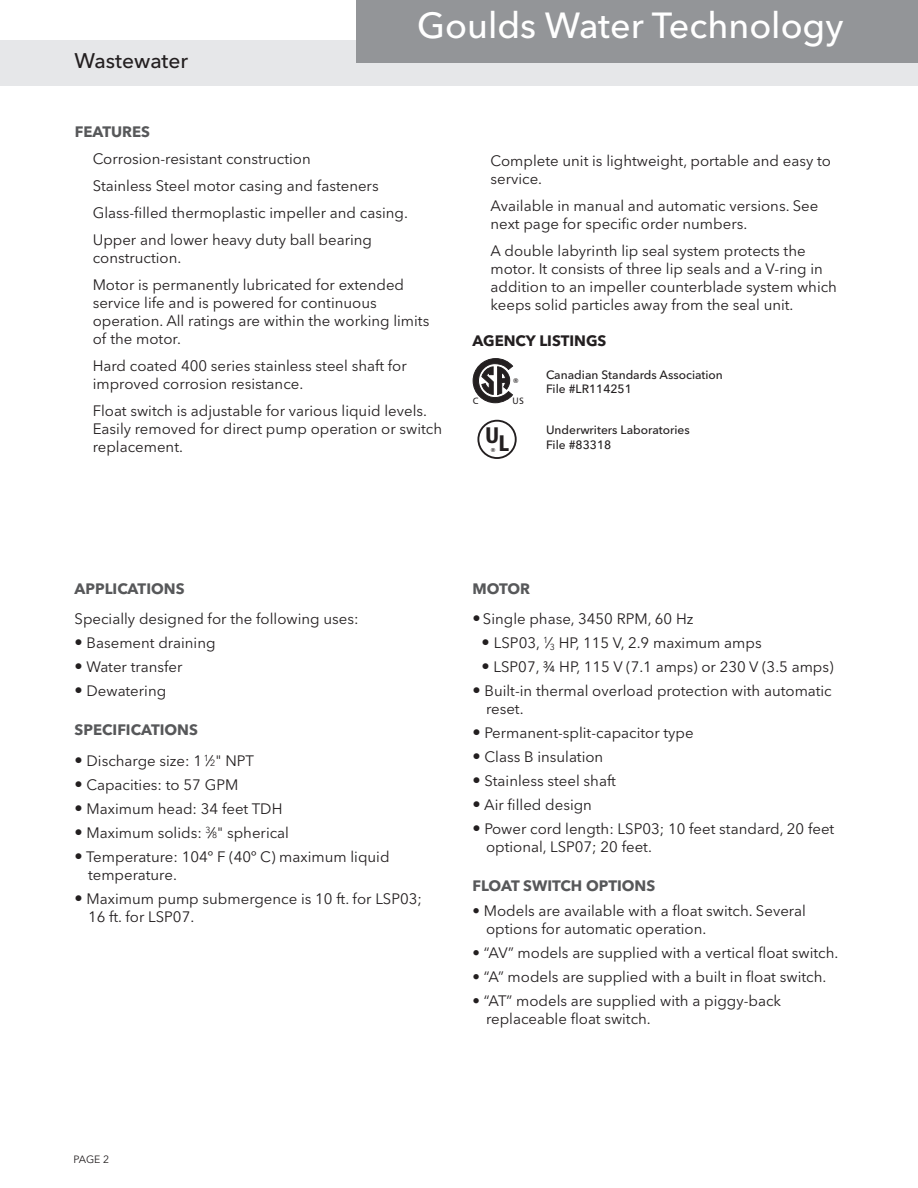
<style>
.page{position:relative;width:918px;height:1188px;background:#fff}
.page>*{position:absolute;margin:0;border:0;box-sizing:border-box;transform-origin:0 0}
.t1{font:500 36px "Avenir Next LT Pro";color:#fff}
.t2{font:22.65px "Humanist 777 BT Black Condensed B";color:#231f20}
.t3{font:500 21px "Avenir Next LT Pro";color:#231f20}
.t4{font:15px/18px "Avenir Next LT Pro";color:#231f20}
.t5{font:700 15px "Avenir Next LT Pro";color:#57585a}
.t6{font:700 15px "Avenir Next LT Pro";color:#231f20}
.t7{font:500 12px "Avenir Next LT Pro";color:#231f20}
.t8{font:10.5px "Avenir Next LT Pro";color:#231f20}
.t9{font:9.3px "Humanist 777 BT Roman B";color:#231f20}
.t10{font:6.6px "Humanist 777 BT Bold B";color:#231f20}
.t11{font:5.7px "Humanist 777 BT Bold B";color:#231f20}
.s1{font-size:16.5px}
.s2{font-size:9px}
.s3{font-size:8.7px}
</style>
<div class="page">
<div style="left:0;top:40px;width:918px;height:46px;background:#e6e7e9"></div>
<div style="left:356px;top:0;width:562px;height:63px;background:#939598"></div>
<div style="left:477px;top:420px;width:40px;height:39px;border:2px solid #231f20;border-radius:50%"></div>
<svg style="left:473px;top:358px;width:40px;height:45px"></svg>
<p class="t3" style="left:74px;top:48px;width:115px">Wastewater</p>
<p class="t1" style="left:417px;top:3px;width:428px">Goulds Water Technology</p>
<p class="t5" style="left:75px;top:123px;width:77px">FEATURES</p>
<p class="t4" style="left:93px;top:150px;width:220px">Corrosion-resistant construction</p>
<p class="t4" style="left:93px;top:177px;width:288px">Stainless Steel motor casing and fasteners</p>
<p class="t4" style="left:93px;top:204px;width:317px">Glass-filled thermoplastic impeller and casing.</p>
<p class="t4" style="left:93px;top:231px;width:281px">Upper and lower heavy duty ball bearing construction.</p>
<p class="t4" style="left:93px;top:276px;width:338px">Motor is permanently lubricated for extended service life and is powered for continuous operation. All ratings are within the working limits of the motor.</p>
<p class="t4" style="left:93px;top:357px;width:316px">Hard coated 400 series stainless steel shaft for improved corrosion resistance.</p>
<p class="t4" style="left:93px;top:402px;width:351px">Float switch is adjustable for various liquid levels.<br>Easily removed for direct pump operation or switch replacement.</p>
<p class="t4" style="left:490px;top:152px;width:342px">Complete unit is lightweight, portable and easy to service.</p>
<p class="t4" style="left:490px;top:197px;width:329px">Available in manual and automatic versions. See next page for specific order numbers.</p>
<p class="t4" style="left:490px;top:242px;width:348px">A double labyrinth lip seal system protects the motor. It consists of three lip seals and a V-ring in addition to an impeller counterblade system which keeps solid particles away from the seal unit.</p>
<p class="t6" style="left:472px;top:332px;width:135px">AGENCY LISTINGS</p>
<p class="t10" style="left:513px;top:376px;width:7px">®</p>
<p class="t9" style="left:473px;top:395px;width:7px">C</p>
<p class="t9" style="left:513px;top:395px;width:13px">US</p>
<p class="t2" style="left:485px;top:421px;width:16px">U</p>
<p class="t11" style="left:491px;top:446px;width:6px">®</p>
<p class="t2" style="left:498px;top:428px;width:12px">L</p>
<p class="t7" style="left:546px;top:368px;width:178px">Canadian Standards Association</p>
<p class="t7" style="left:546px;top:382px;width:87px">File #LR114251</p>
<p class="t7" style="left:546px;top:423px;width:145px">Underwriters Laboratories</p>
<p class="t7" style="left:546px;top:437px;width:67px">File #83318</p>
<p class="t5" style="left:75px;top:579px;width:112px">APPLICATIONS</p>
<p class="t4" style="left:75px;top:610px;width:285px">Specially designed for the following uses:</p>
<p class="t4" style="left:75px;top:634px;width:143px"><span class="s1">•</span> Basement draining</p>
<p class="t4" style="left:75px;top:658px;width:109px"><span class="s1">•</span> Water transfer</p>
<p class="t4" style="left:75px;top:682px;width:93px"><span class="s1">•</span> Dewatering</p>
<p class="t5" style="left:75px;top:720px;width:125px">SPECIFICATIONS</p>
<p class="t4" style="left:75px;top:751px;width:181px"><span class="s1">•</span> Discharge size: 1 <sup>1</sup>⁄<span class="s2">2</span>" NPT</p>
<p class="t4" style="left:75px;top:775px;width:165px"><span class="s1">•</span> Capacities: to 57 GPM</p>
<p class="t4" style="left:75px;top:799px;width:209px"><span class="s1">•</span> Maximum head: 34 feet TDH</p>
<p class="t4" style="left:75px;top:823px;width:216px"><span class="s1">•</span> Maximum solids: <sup>3</sup>⁄<span class="s3">8</span>" spherical</p>
<p class="t4" style="left:88px;top:847px;width:303px;text-indent:-14px"><span class="s1">•</span> Temperature: 104º F (40º C) maximum liquid temperature.</p>
<p class="t4" style="left:88px;top:889px;width:335px;text-indent:-14px"><span class="s1">•</span> Maximum pump submergence is 10 ft. for LSP03;<br>16 ft. for LSP07.</p>
<p class="t5" style="left:472px;top:579px;width:59px">MOTOR</p>
<p class="t4" style="left:472px;top:610px;width:222px"><span class="s1">•</span> Single phase, 3450 RPM, 60 Hz</p>
<p class="t4" style="left:481px;top:634px;width:282px"><span class="s1">•</span> LSP03, <sup>1</sup>⁄<sub>3</sub> HP, 115 V, 2.9 maximum amps</p>
<p class="t4" style="left:482px;top:658px;width:354px"><span class="s1">•</span> LSP07, ¾ HP, 115 V (7.1 amps) or 230 V (3.5 amps)</p>
<p class="t4" style="left:486px;top:682px;width:347px;text-indent:-14px"><span class="s1">•</span> Built-in thermal overload protection with automatic reset.</p>
<p class="t4" style="left:472px;top:724px;width:223px"><span class="s1">•</span> Permanent-split-capacitor type</p>
<p class="t4" style="left:472px;top:748px;width:132px"><span class="s1">•</span> Class B insulation</p>
<p class="t4" style="left:472px;top:772px;width:145px"><span class="s1">•</span> Stainless steel shaft</p>
<p class="t4" style="left:472px;top:796px;width:121px"><span class="s1">•</span> Air filled design</p>
<p class="t4" style="left:486px;top:820px;width:350px;text-indent:-14px"><span class="s1">•</span> Power cord length: LSP03; 10 feet standard, 20 feet optional, LSP07; 20 feet.</p>
<p class="t5" style="left:472px;top:876px;width:184px">FLOAT SWITCH OPTIONS</p>
<p class="t4" style="left:486px;top:901px;width:321px;text-indent:-14px">• Models are available with a float switch. Several options for automatic operation.</p>
<p class="t4" style="left:472px;top:943px;width:367px">• “AV” models are supplied with a vertical float switch.</p>
<p class="t4" style="left:472px;top:967px;width:355px">• “A” models are supplied with a built in float switch.</p>
<p class="t4" style="left:486px;top:991px;width:297px;text-indent:-14px">• “AT” models are supplied with a piggy-back replaceable float switch.</p>
<p class="t8" style="left:74px;top:1153px;width:37px">PAGE 2</p>
</div>
